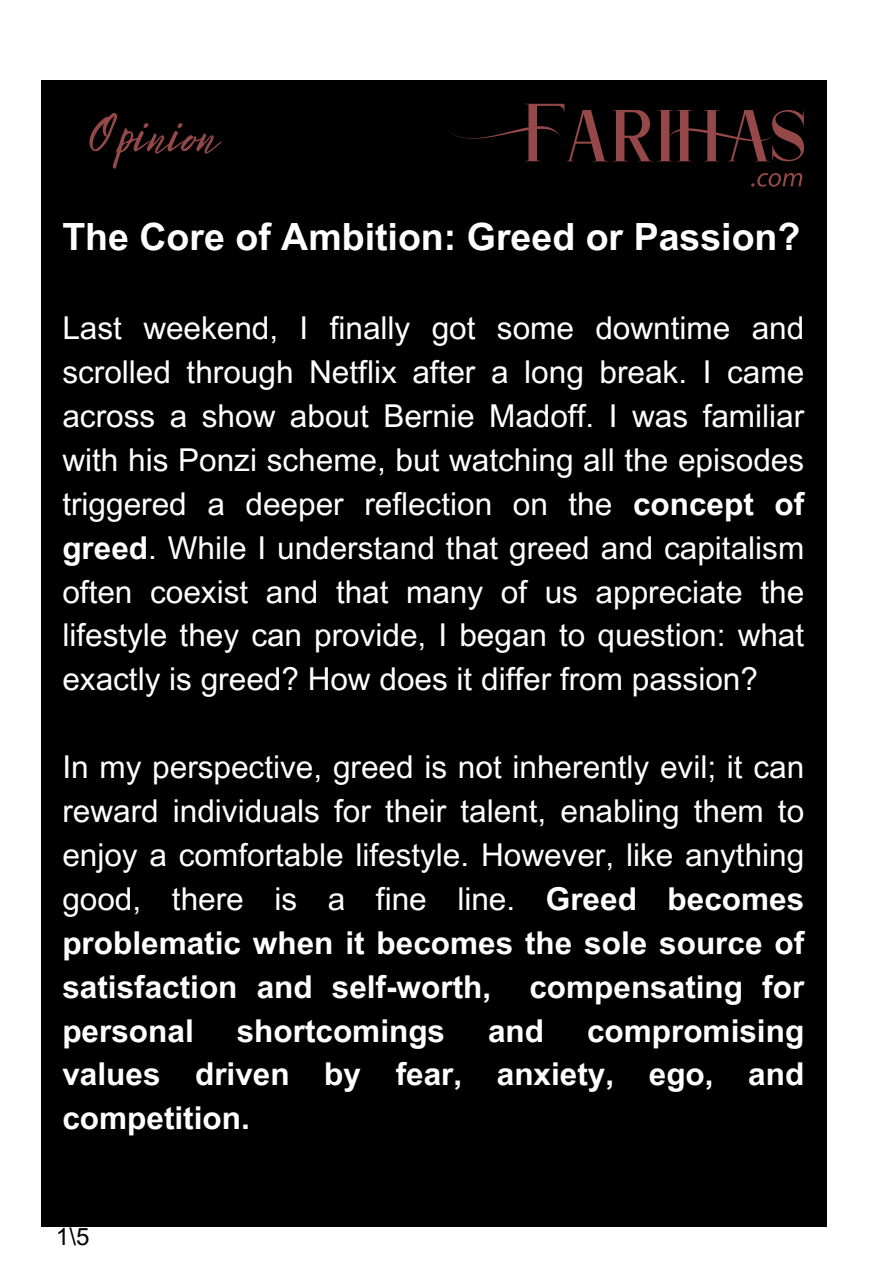
<style>
.page{position:relative;width:894px;height:1264px;background:#fff}
.page>*{position:absolute;margin:0;border:0;box-sizing:border-box;transform-origin:0 0}
.t1{font:52.5px "Bright Sunshine";color:#944848}
.t2{font:700 37.5px "Arial MT Pro";color:#fff}
.t3{font:31.5px/44px "Arial MT Pro";color:#fff;text-align:justify}
.t4{font:700 31.5px/43.8px "Arial MT Pro";color:#fff;text-align:justify}
.t5{font:24px "Arial MT Pro";color:#000}
.s1{font-weight:700}
</style>
<div class="page">
<div style="left:41px;top:80px;width:784px;height:1145px;background:#000"></div>
<svg style="left:447px;top:104px;width:356px;height:57px;background:#221010"></svg>
<svg style="left:751px;top:173px;width:51px;height:14px"></svg>
<h1 class="t1" style="left:89px;top:94px;width:129px">Opinion</h1>
<p class="t2" style="left:62px;top:223px;width:739px">The Core of Ambition: Greed or Passion?</p>
<h2 class="t3" style="left:62px;top:310px;width:743px">Last weekend, I finally got some downtime and scrolled through Netflix after a long break. I came across a show about Bernie Madoff. I was familiar with his Ponzi scheme, but watching all the episodes triggered a deeper reflection on the <span class="s1">concept of greed</span>. While I understand that greed and capitalism often coexist and that many of us appreciate the lifestyle they can provide, I began to question: what exactly is greed? How does it differ from passion?</h2>
<h3 class="t3" style="left:62px;top:749px;width:743px">In my perspective, greed is not inherently evil; it can reward individuals for their talent, enabling them to enjoy a comfortable lifestyle. However, like anything good, there is a fine line. <span class="s1">Greed becomes problematic when it becomes the sole source of satisfaction and self-worth, compensating for personal</span></h3>
<h3 class="t4" style="left:62px;top:1012px;width:743px;text-indent:524px">compromising values driven by fear, anxiety, ego, and competition.</h3>
<h3 class="t4" style="left:237px;top:1012px;width:210px">shortcomings</h3>
<h3 class="t4" style="left:488px;top:1012px;width:58px">and</h3>
<h3 class="t5" style="left:56px;top:1227px;width:35px">1\5</h3>
</div>
